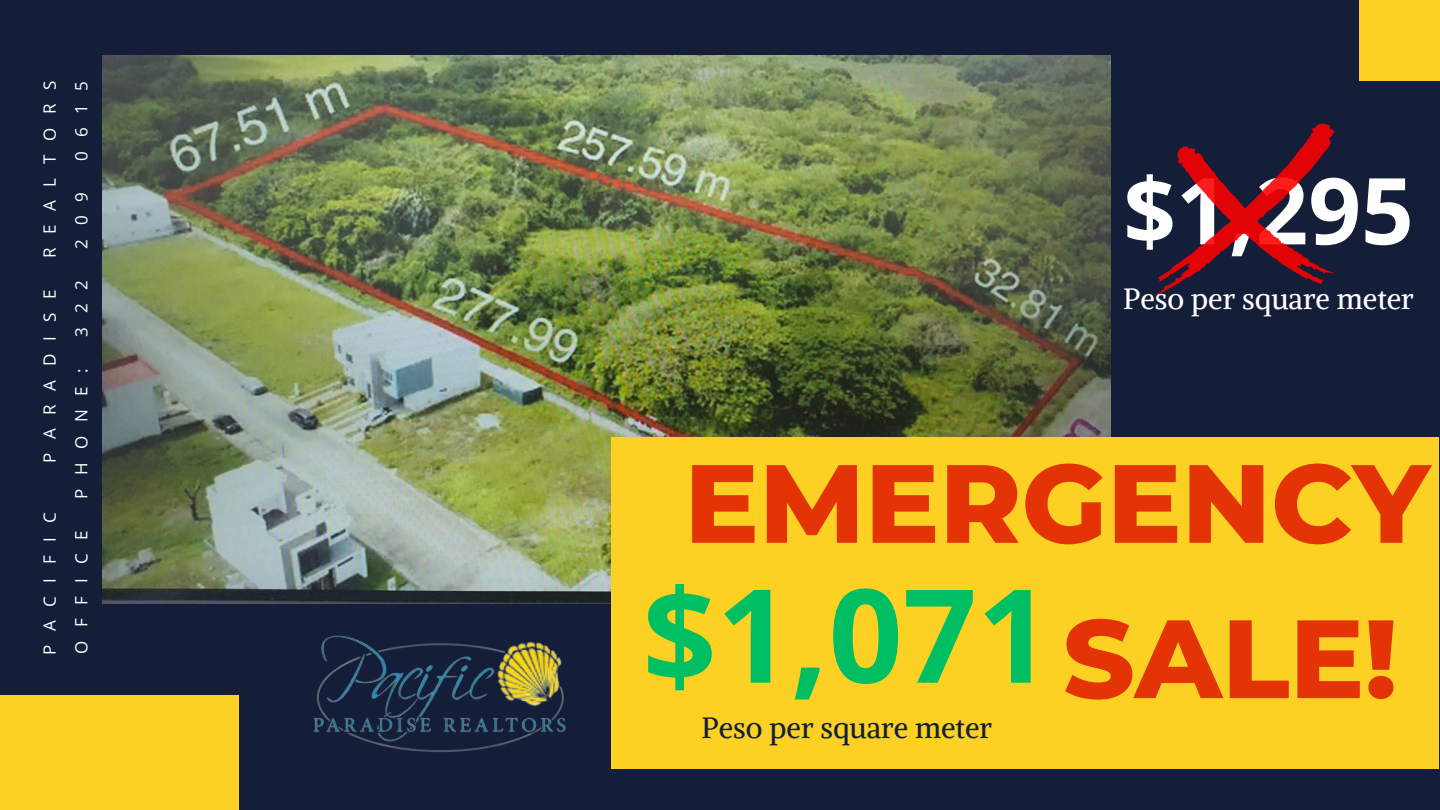
<style>
.page{position:relative;width:1440px;height:810px;background:#141e39}
.page>*{position:absolute;margin:0;border:0;box-sizing:border-box;transform-origin:0 0}
.t1{font:700 130px "Open Sans";color:#00bf63}
.t2{font:800 111px/155.2px "Montserrat";color:#e43405;text-align:right}
.t3{font:700 92.4px "Open Sans";color:#fff}
.t4{font:29.2px "Alike";color:#fff}
.t5{font:29.2px "Alike";color:#141e39}
.t6{font:17px "Open Sans";letter-spacing:.8em;color:#fff}
</style>
<div class="page">
<img style="left:103px;top:55px;width:1008px;height:548px">
<div style="left:611px;top:437px;width:828px;height:332px;background:#fcd123"></div>
<div style="left:1359px;top:0;width:81px;height:81px;background:#fcd123"></div>
<div style="left:0;top:696px;width:238px;height:114px;background:#fcd123"></div>
<img style="left:313px;top:635px;width:253px;height:117px">
<svg style="left:1155px;top:123px;width:180px;height:172px"></svg>
<p class="t6" style="left:38px;top:258px;width:179px;rotate:-90deg">REALTORS</p>
<p class="t6" style="left:38px;top:463px;width:175px;rotate:-90deg">PARADISE</p>
<p class="t6" style="left:38px;top:655px;width:144px;rotate:-90deg">PACIFIC</p>
<p class="t6" style="left:69px;top:161px;width:81px;rotate:-90deg">0615</p>
<p class="t6" style="left:69px;top:249px;width:58px;rotate:-90deg">209</p>
<p class="t6" style="left:69px;top:337px;width:58px;rotate:-90deg">322</p>
<p class="t6" style="left:69px;top:499px;width:132px;rotate:-90deg">PHONE:</p>
<p class="t6" style="left:69px;top:654px;width:125px;rotate:-90deg">OFFICE</p>
<h3 class="t3" style="left:1123px;top:146px;width:292px">$1,295</h3>
<h3 class="t4" style="left:1123px;top:281px;width:292px">Peso per square meter</h3>
<h2 class="t2" style="left:684px;top:425px;width:747px">EMERGENCY<br>SALE!</h2>
<h1 class="t1" style="left:642px;top:544px;width:410px">$1,071</h1>
<h3 class="t5" style="left:701px;top:710px;width:292px">Peso per square meter</h3>
</div>
